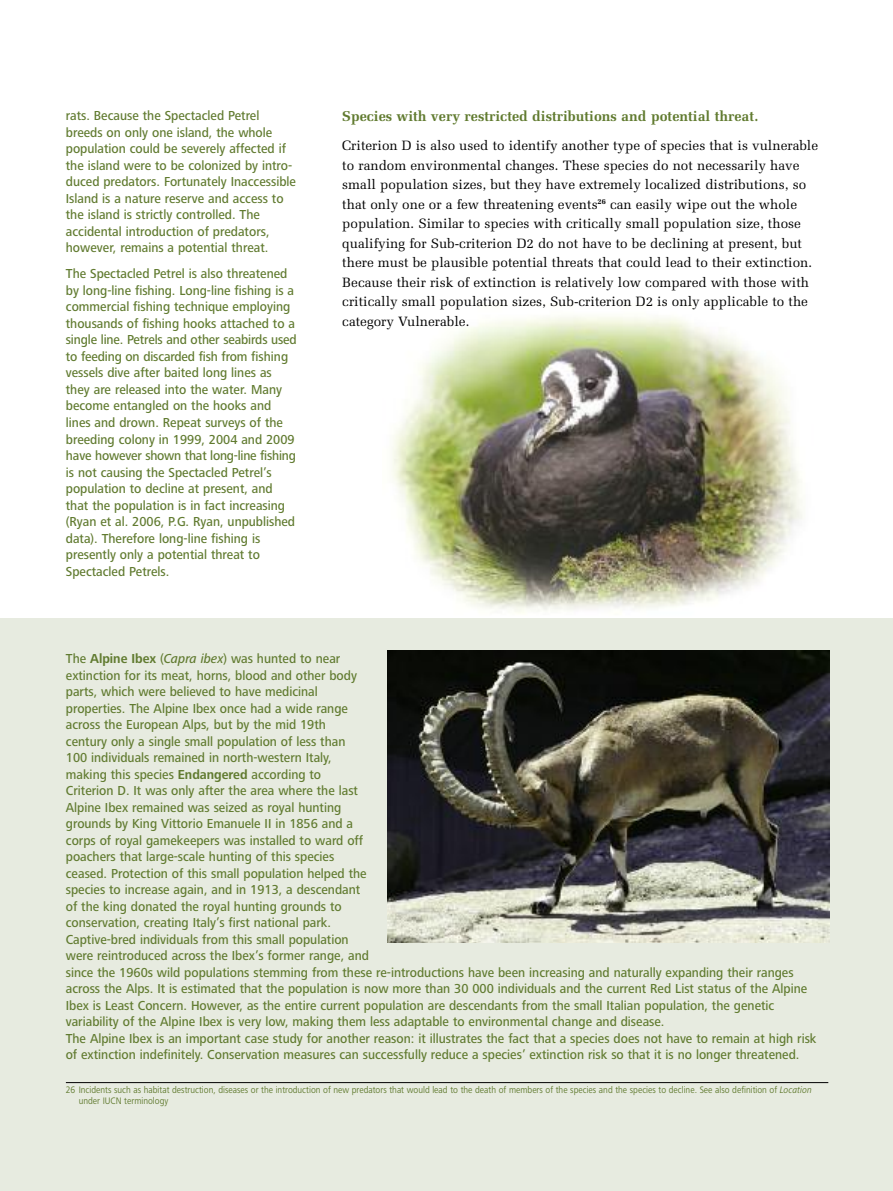
<style>
.page{position:relative;width:893px;height:1191px;background:#fff}
.page>*{position:absolute;margin:0;border:0;box-sizing:border-box;transform-origin:0 0}
.t1{font:700 14.25px "Melior";color:#617b30}
.t2{font:500 13.5px/16.5px "Frutiger Next LT";color:#617b30;scale:.94 1}
.t3{font:13.5px/19.5px "Melior";color:#000}
.t4{font:9.75px/10.5px "Frutiger Next LT";color:#617b30;scale:.9 1}
.s1{font-weight:700}
.s2{font-style:italic}
</style>
<div class="page">
<img style="left:391px;top:316px;width:412px;height:297px">
<div style="left:0;top:618px;width:893px;height:573px;background:#e7ebe0"></div>
<hr style="left:66px;top:1082px;width:762px;height:1px;background:#000">
<img style="left:387px;top:650px;width:442px;height:292px">
<p class="t2" style="left:66px;top:109px;width:246px">rats. Because the Spectacled Petrel breeds on only one island, the whole population could be severely affected if the island were to be colonized by intro&shy;duced predators. Fortunately Inaccessible Island is a nature reserve and access to the island is strictly controlled. The accidental introduction of predators, however, remains a potential threat.</p>
<p class="t2" style="left:66px;top:267px;width:247px">The Spectacled Petrel is also threatened by long-line fishing. Long-line fishing is a commercial fishing technique employing thousands of fishing hooks attached to a single line. Petrels and other seabirds used to feeding on discarded fish from fishing vessels dive after baited long lines as they are released into the water. Many become entangled on the hooks and lines and drown. Repeat surveys of the breeding colony in 1999, 2004 and 2009 have however shown that long-line fishing is not causing the Spectacled Petrel’s population to decline at present, and that the population is in fact increasing (Ryan et al. 2006, P.G. Ryan, unpublished data). Therefore long-line fishing is presently only a potential threat to Spectacled Petrels.</p>
<p class="t1" style="left:342px;top:108px;width:417px">Species with very restricted distributions and potential threat.</p>
<p class="t3" style="left:342px;top:136px;width:477px">Criterion D is also used to identify another type of species that is vulnerable to random environmental changes. These species do not necessarily have small population sizes, but they have extremely localized distributions, so that only one or a few threatening events<sup>26</sup> can easily wipe out the whole population. Similar to species with critically small population size, those qualifying for Sub-criterion D2 do not have to be declining at present, but there must be plausible potential threats that could lead to their extinction.<br>Because their risk of extinction is relatively low compared with those with critically small population sizes, Sub-criterion D2 is only applicable to the category Vulnerable.</p>
<p class="t2" style="left:66px;top:651px;width:800px">The <span class="s1">Alpine Ibex</span> (<span class="s2">Capra ibex</span>) was hunted to near<br>extinction for its meat, horns, blood and other body<br>parts, which were believed to have medicinal<br>properties. The Alpine Ibex once had a wide range<br>across the European Alps, but by the mid 19th<br>century only a single small population of less than<br>100 individuals remained in north-western Italy,<br>making this species <span class="s1">Endangered</span> according to<br>Criterion D. It was only after the area where the last<br>Alpine Ibex remained was seized as royal hunting<br>grounds by King Vittorio Emanuele II in 1856 and a<br>corps of royal gamekeepers was installed to ward off<br>poachers that large-scale hunting of this species<br>ceased. Protection of this small population helped the<br>species to increase again, and in 1913, a descendant<br>of the king donated the royal hunting grounds to<br>conservation, creating Italy’s first national park.<br>Captive-bred individuals from this small population<br>were reintroduced across the Ibex’s former range, and<br>since the 1960s wild populations stemming from these re-introductions have been increasing and naturally expanding their ranges across the Alps. It is estimated that the population is now more than 30 000 individuals and the current Red List status of the Alpine Ibex is Least Concern. However, as the entire current population are descendants from the small Italian population, the genetic variability of the Alpine Ibex is very low, making them less adaptable to environmental change and disease.<br>The Alpine Ibex is an important case study for another reason: it illustrates the fact that a species does not have to remain at high risk of extinction indefinitely. Conservation measures can successfully reduce a species’ extinction risk so that it is no longer threatened.</p>
<p class="t4" style="left:79px;top:1086px;width:816px;text-indent:-13px">26 Incidents such as habitat destruction, diseases or the introduction of new predators that would lead to the death of members of the species and the species to decline. See also definition of <span class="s2">Location </span>under IUCN terminology</p>
</div>
